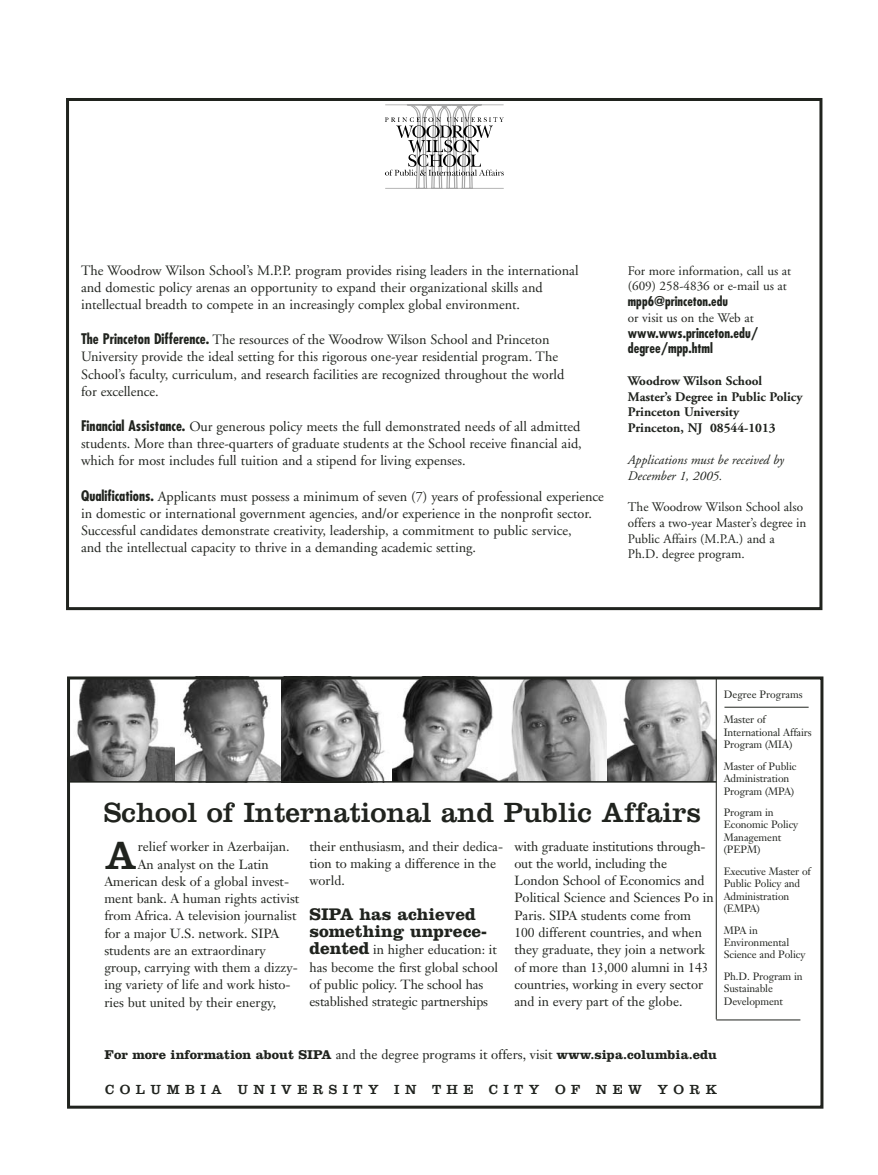
<style>
.page{position:relative;width:878px;height:1175px;background:#fff}
.page>*{position:absolute;margin:0;border:0;box-sizing:border-box;transform-origin:0 0}
.t1{font:40.95px "Clarendon+BNXLFN";color:#20231e}
.t2{font:28.8px "Clarendon+BNXLFN";color:#20231e}
.t3{font:17.4px/17.2px "Clarendon Bold+MSXJPG";color:#20231e}
.t4{font:14.25px/17.1px "Adobe Garamond Regular+BHOZQV";color:#20231e}
.t5{font:13.65px "Clarendon+BNXLFN";letter-spacing:.395em;color:#20231e}
.t6{font:13.5px/15.8px "Futura Condensed Bold+ZHIXYD";color:#20231e}
.t7{font:13.2px/15.8px "Adobe Garamond Regular+BHOZQV";color:#20231e}
.t8{font:13.2px/15.8px "Adobe Garamond Bold+DWKPZL";color:#20231e}
.t9{font:13.2px "Clarendon Bold+MSXJPG";color:#20231e}
.t10{font:13.2px/15.8px "Adobe Garamond Italic+LIKRPF";color:#20231e}
.t11{font:13.2px "Futura Condensed Bold+ZHIXYD";color:#20231e}
.t12{font:13.05px/17.2px "Janson Text Roman+SEHAOP";color:#20231e}
.t13{font:10.5px/12.5px "Janson Text Roman+SEHAOP";letter-spacing:-.01em;color:#20231e}
.s1{font-family:"Futura Condensed Bold+ZHIXYD"}
.s2{font-family:"Clarendon Bold+MSXJPG";font-size:17.4px}
.s3{font-family:"Janson Text Roman+SEHAOP"}
</style>
<div class="page">
<div style="left:66px;top:98px;width:756px;height:512px;border:3px solid #20231e"></div>
<svg style="left:385px;top:104px;width:119px;height:85px"></svg>
<img style="left:71px;top:680px;width:104px;height:101px">
<svg style="left:175px;top:680px;width:107px;height:101px"></svg>
<svg style="left:282px;top:680px;width:103px;height:101px;background:#828282"></svg>
<img style="left:392px;top:680px;width:107px;height:101px">
<svg style="left:499px;top:680px;width:108px;height:101px"></svg>
<svg style="left:607px;top:680px;width:108px;height:101px"></svg>
<div style="left:67px;top:676px;width:756px;height:432px;border:3px solid #20231e"></div>
<hr style="left:715px;top:678px;width:1px;height:341px;background:#20231e">
<hr style="left:724px;top:707px;width:84px;height:1px;background:#20231e">
<hr style="left:69px;top:781px;width:647px;height:1px;background:#20231e">
<hr style="left:716px;top:1019px;width:84px;height:1px;background:#20231e">
<p class="t4" style="left:81px;top:263px;width:499px">The Woodrow Wilson School’s M.P.P. program provides rising leaders in the international and domestic policy arenas an opportunity to expand their organizational skills and intellectual breadth to compete in an increasingly complex global environment.</p>
<p class="t4" style="left:81px;top:332px;width:485px"><span class="s1">The Princeton Difference.</span> The resources of the Woodrow Wilson School and Princeton University provide the ideal setting for this rigorous one-year residential program. The School’s faculty, curriculum, and research facilities are recognized throughout the world for excellence.</p>
<p class="t4" style="left:81px;top:419px;width:502px;text-align:justify"><span class="s1">Financial Assistance.</span> Our generous policy meets the full demonstrated needs of all admitted students. More than three-quarters of graduate students at the School receive financial aid, which for most includes full tuition and a stipend for living expenses.</p>
<p class="t4" style="left:81px;top:489px;width:524px"><span class="s1">Qualifications.</span> Applicants must possess a minimum of seven (7) years of professional experience in domestic or international government agencies, and/or experience in the nonprofit sector.<br>Successful candidates demonstrate creativity, leadership, a commitment to public service,<br>and the intellectual capacity to thrive in a demanding academic setting.</p>
<p class="t7" style="left:628px;top:264px;width:165px">For more information, call us at (609) 258-4836 or e-mail us at</p>
<p class="t11" style="left:628px;top:295px;width:102px">mpp6@princeton.edu</p>
<p class="t7" style="left:628px;top:311px;width:127px">or visit us on the Web at</p>
<p class="t6" style="left:628px;top:326px;width:132px">www.wws.princeton.edu/ degree/mpp.html</p>
<p class="t8" style="left:628px;top:374px;width:176px">Woodrow Wilson School<br>Master’s Degree in Public Policy<br>Princeton University<br>Princeton, NJ 08544-1013</p>
<p class="t10" style="left:628px;top:451px;width:157px">Applications must be received by<br>December 1, 2005.</p>
<p class="t7" style="left:628px;top:500px;width:180px">The Woodrow Wilson School also offers a two-year Master’s degree in<br>Public Affairs (M.P.A.) and a<br>Ph.D. degree program.</p>
<h2 class="t2" style="left:104px;top:795px;width:598px">School of International and Public Affairs</h2>
<h1 class="t1" style="left:105px;top:830px;width:33px">A</h1>
<p class="t12" style="left:138px;top:839px;width:153px">relief worker in Azerbaijan.</p>
<p class="t12" style="left:138px;top:856px;width:132px">An analyst on the Latin</p>
<p class="t12" style="left:104px;top:873px;width:186px">American desk of a global invest-</p>
<p class="t12" style="left:104px;top:891px;width:196px">ment bank. A human rights activist</p>
<p class="t12" style="left:104px;top:908px;width:194px">from Africa. A television journalist</p>
<p class="t12" style="left:104px;top:925px;width:176px">for a major U.S. network. SIPA</p>
<p class="t12" style="left:104px;top:942px;width:163px">students are an extraordinary</p>
<p class="t12" style="left:104px;top:960px;width:195px">group, carrying with them a dizzy-</p>
<p class="t12" style="left:104px;top:977px;width:188px">ing variety of life and work histo-</p>
<p class="t12" style="left:104px;top:994px;width:173px">ries but united by their energy,</p>
<p class="t12" style="left:309px;top:838px;width:195px">their enthusiasm, and their dedica&shy;tion to making a difference in the world.</p>
<p class="t3" style="left:309px;top:907px;width:179px">SIPA has achieved something unprece-</p>
<p class="t12" style="left:309px;top:942px;width:190px"><span class="s2">dented</span> in higher education: it has become the first global school of public policy. The school has established strategic partnerships</p>
<p class="t12" style="left:514px;top:838px;width:201px">with graduate institutions through&shy;out the world, including the<br>London School of Economics and<br>Political Science and Sciences Po in<br>Paris. SIPA students come from<br>100 different countries, and when they graduate, they join a network of more than 13,000 alumni in 143 countries, working in every sector and in every part of the globe.</p>
<p class="t13" style="left:723px;top:689px;width:81px">Degree Programs</p>
<p class="t13" style="left:723px;top:714px;width:90px">Master of<br>International Affairs<br>Program (MIA)</p>
<p class="t13" style="left:723px;top:760px;width:74px">Master of Public<br>Administration<br>Program (MPA)</p>
<p class="t13" style="left:723px;top:807px;width:76px">Program in<br>Economic Policy<br>Management (PEPM)</p>
<p class="t13" style="left:723px;top:865px;width:89px">Executive Master of<br>Public Policy and<br>Administration (EMPA)</p>
<p class="t13" style="left:723px;top:924px;width:83px">MPA in<br>Environmental<br>Science and Policy</p>
<p class="t13" style="left:723px;top:970px;width:80px">Ph.D. Program in<br>Sustainable<br>Development</p>
<p class="t9" style="left:104px;top:1050px;width:614px">For more information about SIPA <span class="s3">and the degree programs it offers, visit</span> www.sipa.columbia.edu</p>
<p class="t5" style="left:105px;top:1081px;width:613px">COLUMBIA UNIVERSITY IN THE CITY OF NEW YORK</p>
</div>
